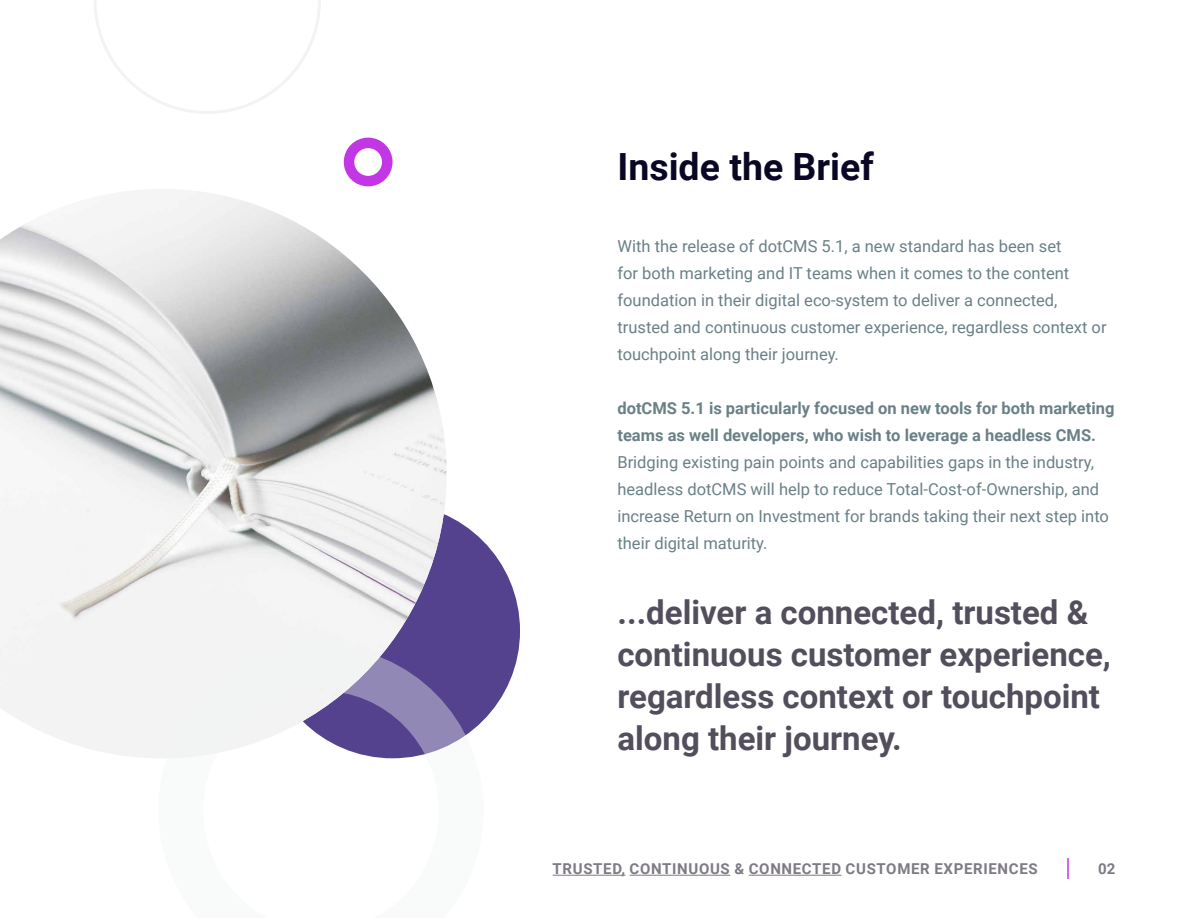
<style>
.page{position:relative;width:1188px;height:918px;background:#fff}
.page>*{position:absolute;margin:0;border:0;box-sizing:border-box;transform-origin:0 0}
.t1{font:700 37.5px "Roboto";color:#0a0725}
.t2{font:700 33px/42px "Roboto";color:#524e5c}
.t3{font:16.5px/27px "Roboto";color:#6a8087}
.t4{font:700 16.5px/27px "Roboto";color:#6a8087}
.t5{font:700 15px "Roboto";letter-spacing:.045em;color:#7e7a86}
</style>
<div class="page">
<hr style="left:1067px;top:858px;width:2px;height:21px;background:#c336e5">
<hr style="left:553px;top:875px;width:72px;height:1px;background:#7e7a86">
<hr style="left:630px;top:875px;width:100px;height:1px;background:#7e7a86">
<hr style="left:749px;top:875px;width:92px;height:1px;background:#7e7a86">
<div style="left:265px;top:503px;width:255px;height:255px;background:#54428e;border-radius:50%"></div>
<div style="left:344px;top:138px;width:49px;height:48px;border:10px solid #c336e5;border-radius:50%"></div>
<svg style="left:94px;top:0;width:227px;height:114px"></svg>
<img style="left:0;top:191px;width:447px;height:567px">
<svg style="left:158px;top:646px;width:326px;height:113px"></svg>
<h1 class="t1" style="left:617px;top:141px;width:258px">Inside the Brief</h1>
<p class="t3" style="left:617px;top:232px;width:491px">With the release of dotCMS 5.1, a new standard has been set<br>for both marketing and IT teams when it comes to the content foundation in their digital eco-system to deliver a connected, trusted and continuous customer experience, regardless context or touchpoint along their journey.</p>
<p class="t4" style="left:617px;top:394px;width:499px">dotCMS 5.1 is particularly focused on new tools for both marketing teams as well developers, who wish to leverage a headless CMS.</p>
<p class="t3" style="left:617px;top:448px;width:493px">Bridging existing pain points and capabilities gaps in the industry, headless dotCMS will help to reduce Total-Cost-of-Ownership, and increase Return on Investment for brands taking their next step into their digital maturity.</p>
<h2 class="t2" style="left:617px;top:590px;width:495px">...deliver a connected, trusted &amp; continuous customer experience, regardless context or touchpoint along their journey.</h2>
<p class="t5" style="left:553px;top:858px;width:487px">TRUSTED, CONTINUOUS &amp; CONNECTED CUSTOMER EXPERIENCES</p>
<p class="t5" style="left:1098px;top:858px;width:19px">02</p>
</div>
